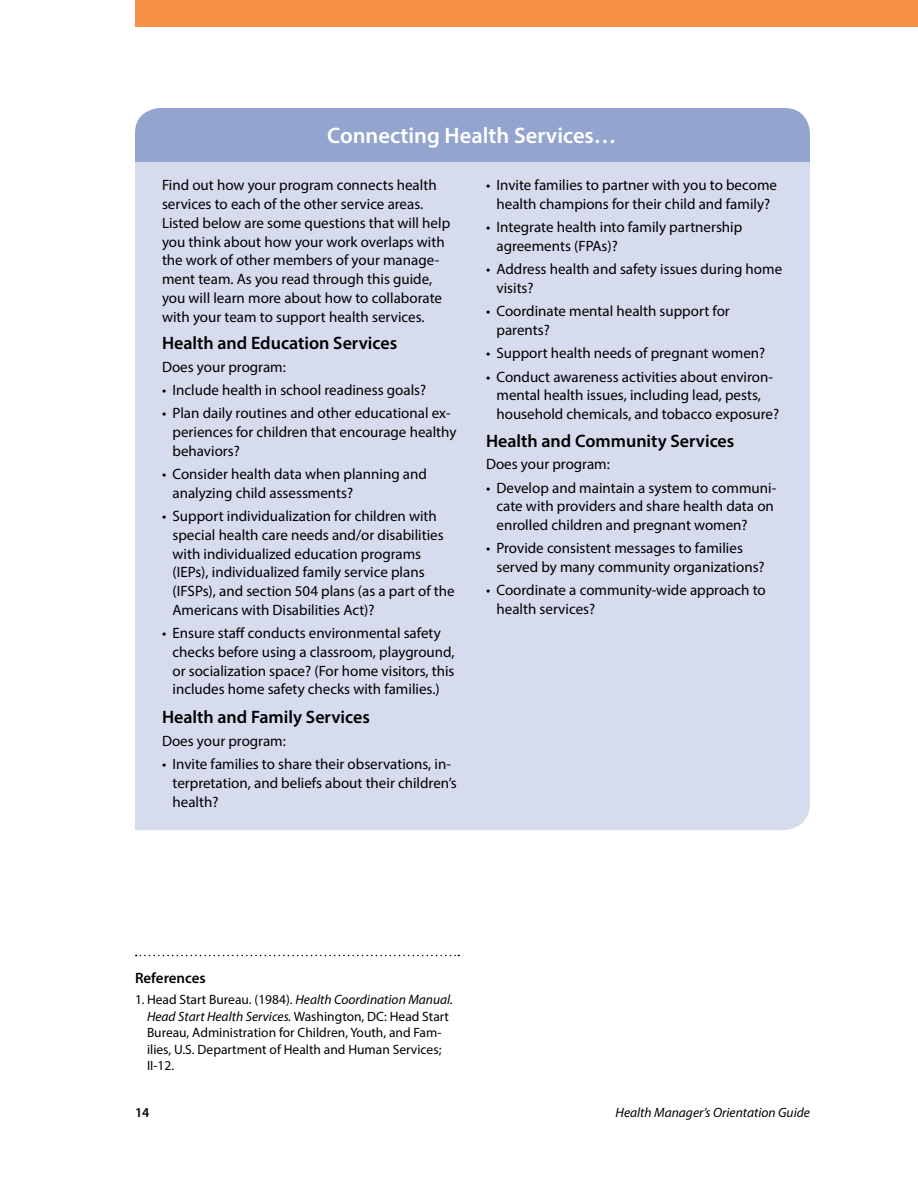
<style>
.page{position:relative;width:918px;height:1188px;background:#fff}
.page>*{position:absolute;margin:0;border:0;box-sizing:border-box;transform-origin:0 0}
.Sidebar_title{font:600 22.5px "Myriad Pro";color:#fff}
.Sidebar_subhead{font:600 18px "Myriad Pro";color:#000}
.Sidebar_bullet_text{font:15px/18.8px "Myriad Pro";color:#000}
.Sidebar_text{font:15px/18.8px "Myriad Pro";color:#000}
.Sidebar_text_2{font:15px "Myriad Pro";color:#000}
.References_head{font:600 15px "Myriad Pro";color:#000}
.References{font:13.5px/16.5px "Myriad Pro";color:#000}
.t1{font:italic 13.5px "Myriad Pro";color:#000}
.t2{font:600 13.5px "Myriad Pro";color:#000}
.s1{font-style:italic}
</style>
<div class="page">
<div style="left:135px;top:0;width:783px;height:27px;background:#f79147"></div>
<div style="left:135px;top:162px;width:675px;height:668px;background:#d6dbed"></div>
<div style="left:135px;top:108px;width:675px;height:54px;background:#93a5cf"></div>
<svg style="left:136px;top:955px;width:323px;height:1px"></svg>
<h1 class="Sidebar_title" style="left:327px;top:122px;width:291px">Connecting Health Services…</h1>
<p class="Sidebar_text" style="left:162px;top:176px;width:290px">Find out how your program connects health services to each of the other service areas.<br>Listed below are some questions that will help you think about how your work overlaps with the work of other members of your manage&shy;ment team. As you read through this guide, you will learn more about how to collaborate with your team to support health services.</p>
<h2 class="Sidebar_subhead" style="left:162px;top:331px;width:237px">Health and Education Services</h2>
<p class="Sidebar_text_2" style="left:162px;top:358px;width:125px">Does your program:</p>
<p class="Sidebar_bullet_text" style="left:162px;top:381px;width:266px">• Include health in school readiness goals?</p>
<p class="Sidebar_bullet_text" style="left:172px;top:404px;width:285px;text-indent:-10px">• Plan daily routines and other educational ex&shy;periences for children that encourage healthy behaviors?</p>
<p class="Sidebar_bullet_text" style="left:172px;top:465px;width:256px;text-indent:-10px">• Consider health data when planning and analyzing child assessments?</p>
<p class="Sidebar_bullet_text" style="left:172px;top:507px;width:284px;text-indent:-10px">• Support individualization for children with special health care needs and/or disabilities with individualized education programs (IEPs), individualized family service plans (IFSPs), and section 504 plans (as a part of the Americans with Disabilities Act)?</p>
<h2 class="Sidebar_bullet_text" style="left:172px;top:624px;width:284px;text-indent:-10px">• Ensure staff conducts environmental safety checks before using a classroom, playground, or socialization space? (For home visitors, this includes home safety checks with families.)</h2>
<h2 class="Sidebar_subhead" style="left:162px;top:705px;width:209px">Health and Family Services</h2>
<p class="Sidebar_text_2" style="left:162px;top:732px;width:125px">Does your program:</p>
<p class="Sidebar_bullet_text" style="left:172px;top:755px;width:286px;text-indent:-10px">• Invite families to share their observations, in&shy;terpretation, and beliefs about their children’s health?</p>
<p class="Sidebar_bullet_text" style="left:486px;top:176px;width:293px;text-align:center">• Invite families to partner with you to become health champions for their child and family?</p>
<p class="Sidebar_bullet_text" style="left:496px;top:218px;width:247px;text-indent:-10px">• Integrate health into family partnership agreements (FPAs)?</p>
<p class="Sidebar_bullet_text" style="left:496px;top:260px;width:287px;text-indent:-10px">• Address health and safety issues during home visits?</p>
<p class="Sidebar_bullet_text" style="left:496px;top:302px;width:235px;text-indent:-10px">• Coordinate mental health support for parents?</p>
<p class="Sidebar_bullet_text" style="left:486px;top:344px;width:281px">• Support health needs of pregnant women?</p>
<h2 class="Sidebar_bullet_text" style="left:496px;top:367px;width:284px;text-indent:-10px">• Conduct awareness activities about environ&shy;mental health issues, including lead, pests, household chemicals, and tobacco exposure?</h2>
<h2 class="Sidebar_subhead" style="left:486px;top:429px;width:250px">Health and Community Services</h2>
<p class="Sidebar_text_2" style="left:486px;top:455px;width:125px">Does your program:</p>
<p class="Sidebar_bullet_text" style="left:496px;top:478px;width:281px;text-indent:-10px">• Develop and maintain a system to communi&shy;cate with providers and share health data on enrolled children and pregnant women?</p>
<p class="Sidebar_bullet_text" style="left:496px;top:539px;width:270px;text-indent:-10px">• Provide consistent messages to families served by many community organizations?</p>
<p class="Sidebar_bullet_text" style="left:496px;top:581px;width:271px;text-indent:-10px">• Coordinate a community-wide approach to health services?</p>
<p class="References_head" style="left:135px;top:969px;width:72px">References</p>
<p class="References" style="left:147px;top:991px;width:307px;text-indent:-12px">1. Head Start Bureau. (1984). <span class="s1">Health Coordination Manual.<br>Head Start Health Services.</span> Washington, DC: Head Start Bureau, Administration for Children, Youth, and Fam&shy;ilies, U.S. Department of Health and Human Services; II-12.</p>
<p class="t2" style="left:135px;top:1104px;width:16px">14</p>
<p class="t1" style="left:616px;top:1104px;width:196px">Health Manager’s Orientation Guide</p>
</div>
